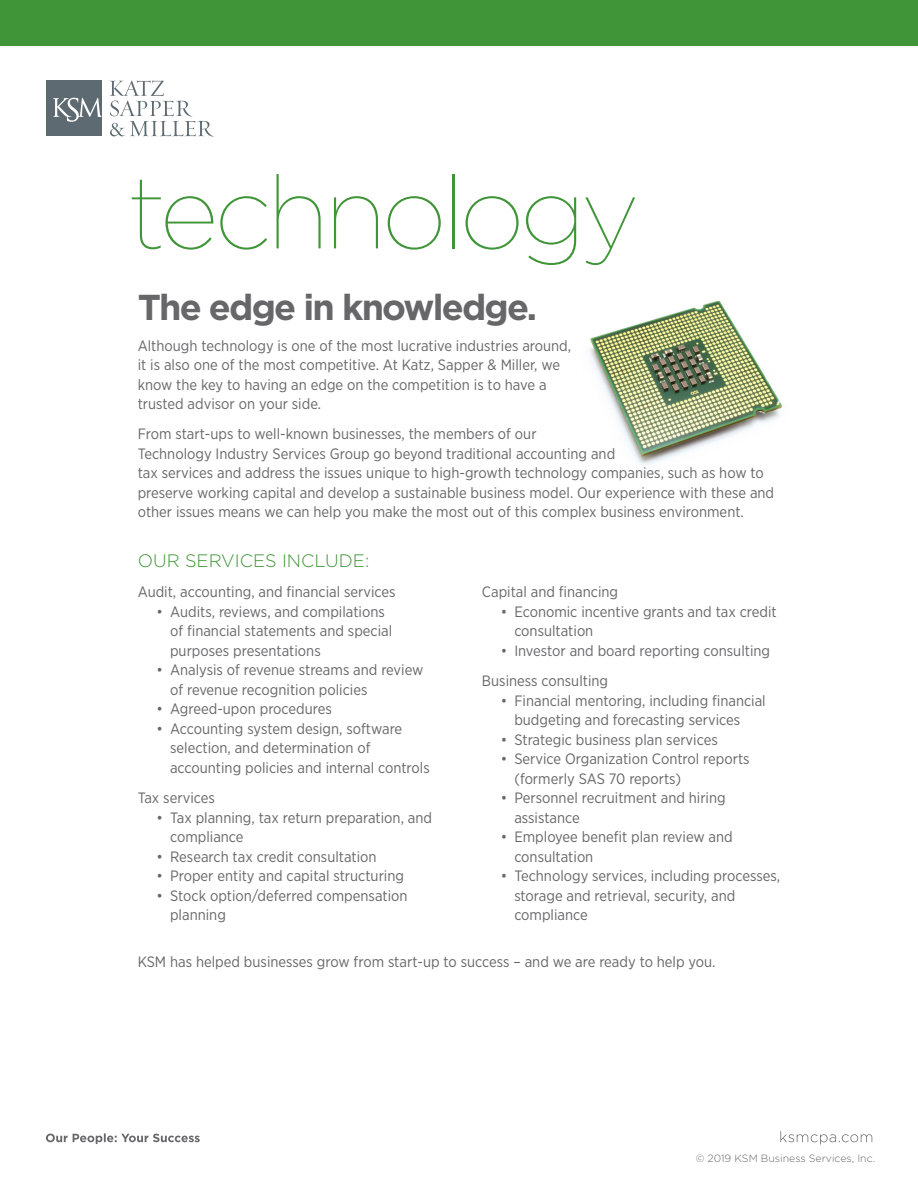
<style>
.page{position:relative;width:918px;height:1188px;background:#fff}
.page>*{position:absolute;margin:0;border:0;box-sizing:border-box;transform-origin:0 0}
.t1{font:100 102px "Gotham";letter-spacing:-.045em;color:#3f9537}
.paragraph_-_main{font:700 36px "Gotham";letter-spacing:-.05em;color:#67676a}
.paragraph_-_main-2{font:300 18px "Gotham";color:#3f9537}
.paragraph_-_main-3{font:15px/19.5px "Gotham Narrow";color:#67676a}
.paragraph_-_main-4{font:300 10.5px "Gotham";color:#67676a}
</style>
<div class="page">
<img style="left:589px;top:301px;width:194px;height:164px">
<div style="left:0;top:0;width:918px;height:46px;background:#3f9537"></div>
<svg style="left:46px;top:1133px;width:154px;height:11px"></svg>
<div style="left:46px;top:81px;width:56px;height:55px;background:#5d6a71"></div>
<svg style="left:53px;top:98px;width:49px;height:24px"></svg>
<svg style="left:109px;top:80px;width:105px;height:57px"></svg>
<svg style="left:780px;top:1131px;width:92px;height:14px"></svg>
<p class="t1" style="left:128px;top:150px;width:513px">technology</p>
<p class="paragraph_-_main" style="left:138px;top:284px;width:401px">The edge in knowledge.</p>
<p class="paragraph_-_main-3" style="left:138px;top:335px;width:435px">Although technology is one of the most lucrative industries around, it is also one of the most competitive. At Katz, Sapper &amp; Miller, we know the key to having an edge on the competition is to have a trusted advisor on your side.</p>
<p class="paragraph_-_main-3" style="left:138px;top:424px;width:638px">From start-ups to well-known businesses, the members of our<br>Technology Industry Services Group go beyond traditional accounting and<br>tax services and address the issues unique to high-growth technology companies, such as how to preserve working capital and develop a sustainable business model. Our experience with these and other issues means we can help you make the most out of this complex business environment.</p>
<p class="paragraph_-_main-2" style="left:138px;top:549px;width:233px">OUR SERVICES INCLUDE:</p>
<p class="paragraph_-_main-3" style="left:138px;top:582px;width:259px">Audit, accounting, and financial services</p>
<p class="paragraph_-_main-3" style="left:170px;top:602px;width:224px;text-indent:-14px">• Audits, reviews, and compilations of financial statements and special purposes presentations</p>
<p class="paragraph_-_main-3" style="left:170px;top:660px;width:255px;text-indent:-14px">• Analysis of revenue streams and review of revenue recognition policies</p>
<p class="paragraph_-_main-3" style="left:157px;top:699px;width:177px">• Agreed-upon procedures</p>
<p class="paragraph_-_main-3" style="left:170px;top:719px;width:261px;text-indent:-14px">• Accounting system design, software selection, and determination of accounting policies and internal controls</p>
<p class="paragraph_-_main-3" style="left:138px;top:788px;width:79px">Tax services</p>
<p class="paragraph_-_main-3" style="left:170px;top:807px;width:263px;text-indent:-14px">• Tax planning, tax return preparation, and compliance</p>
<p class="paragraph_-_main-3" style="left:157px;top:846px;width:222px">• Research tax credit consultation</p>
<p class="paragraph_-_main-3" style="left:157px;top:866px;width:249px">• Proper entity and capital structuring</p>
<p class="paragraph_-_main-3" style="left:170px;top:885px;width:239px;text-indent:-14px">• Stock option/deferred compensation planning</p>
<p class="paragraph_-_main-3" style="left:482px;top:582px;width:138px">Capital and financing</p>
<p class="paragraph_-_main-3" style="left:514px;top:602px;width:264px;text-indent:-14px">• Economic incentive grants and tax credit consultation</p>
<p class="paragraph_-_main-3" style="left:482px;top:635px;width:290px;line-height:30.3px;text-indent:19px">• Investor and board reporting consulting<br>Business consulting</p>
<p class="paragraph_-_main-3" style="left:514px;top:690px;width:253px;text-indent:-14px">• Financial mentoring, including financial budgeting and forecasting services</p>
<p class="paragraph_-_main-3" style="left:501px;top:729px;width:219px">• Strategic business plan services</p>
<p class="paragraph_-_main-3" style="left:514px;top:749px;width:237px;text-indent:-14px">• Service Organization Control reports (formerly SAS 70 reports)</p>
<p class="paragraph_-_main-3" style="left:514px;top:788px;width:213px;text-indent:-14px">• Personnel recruitment and hiring assistance</p>
<p class="paragraph_-_main-3" style="left:514px;top:827px;width:220px;text-indent:-14px">• Employee benefit plan review and consultation</p>
<p class="paragraph_-_main-3" style="left:514px;top:866px;width:267px;text-indent:-14px">• Technology services, including processes, storage and retrieval, security, and compliance</p>
<p class="paragraph_-_main-3" style="left:138px;top:952px;width:579px">KSM has helped businesses grow from start-up to success – and we are ready to help you.</p>
<p class="paragraph_-_main-4" style="left:696px;top:1152px;width:181px">© 2019 KSM Business Services, Inc.</p>
</div>
